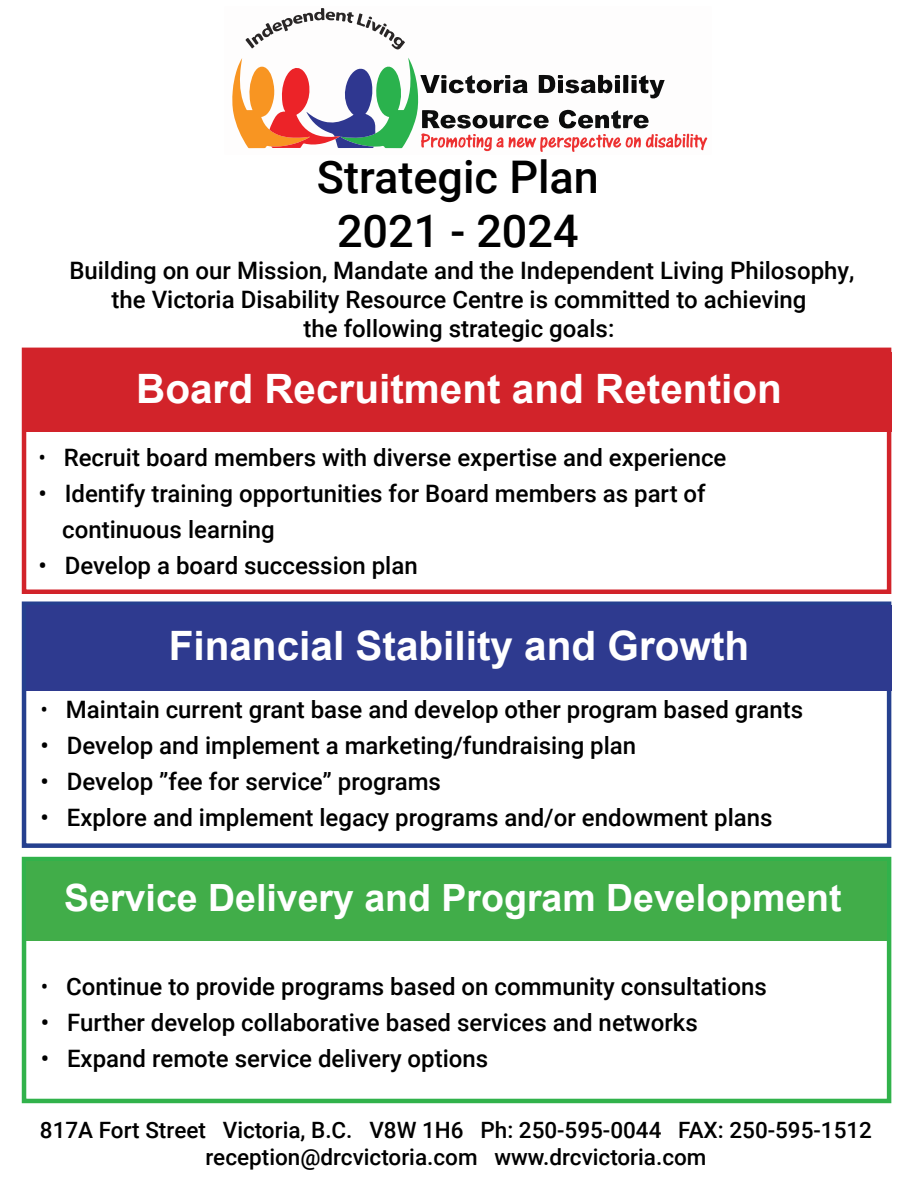
<style>
.page{position:relative;width:918px;height:1188px;background:#fff}
.page>*{position:absolute;margin:0;border:0;box-sizing:border-box;transform-origin:0 0}
.t1{font:500 45px/54px "Roboto";color:#000;text-align:center}
.t2{font:700 40.5px "Arial";color:#fff}
.t3{font:700 37.5px "Arial";color:#fff}
.t4{font:500 24px/28.8px "Roboto";color:#000;text-align:center}
.t5{font:500 22.5px/27px "Roboto";color:#000;text-align:center}
.s1{font-family:"Roboto Slab";font-weight:300}
</style>
<div class="page">
<svg style="left:245px;top:8px;width:160px;height:42px"></svg>
<svg style="left:232px;top:58px;width:476px;height:94px"></svg>
<div style="left:22px;top:348px;width:869px;height:246px;border:4px solid #d2232a"></div>
<div style="left:22px;top:602px;width:869px;height:246px;border:4px solid #25408f"></div>
<div style="left:22px;top:857px;width:869px;height:246px;border:4px solid #31b24b"></div>
<div style="left:26px;top:352px;width:865px;height:80px;background:#d2232a"></div>
<div style="left:26px;top:605px;width:865px;height:85px;background:#2e3a8f"></div>
<div style="left:26px;top:861px;width:861px;height:79px;background:#41ad49"></div>
<h1 class="t1" style="left:317px;top:148px;width:284px">Strategic Plan<br>2021 - 2024</h1>
<p class="t4" style="left:69px;top:256px;width:787px">Building on our Mission, Mandate and the Independent Living Philosophy, the Victoria Disability Resource Centre is committed to achieving<br>the following strategic goals:</p>
<h2 class="t2" style="left:136px;top:361px;width:647px">Board Recruitment and Retention</h2>
<p class="t4" style="left:38px;top:442px;width:690px"><span class="s1">•</span> Recruit board members with diverse expertise and experience</p>
<p class="t4" style="left:62px;top:474px;width:645px;line-height:36px;text-align:left;text-indent:-24px">• Identify training opportunities for Board members as part of continuous learning</p>
<p class="t4" style="left:38px;top:550px;width:381px">• Develop a board succession plan</p>
<h2 class="t2" style="left:169px;top:617px;width:582px">Financial Stability and Growth</h2>
<p class="t4" style="left:41px;top:695px;width:764px"><span class="s1">•</span> Maintain current grant base and develop other program based grants</p>
<p class="t4" style="left:41px;top:731px;width:597px">• Develop and implement a marketing/fundraising plan</p>
<p class="t4" style="left:41px;top:767px;width:402px">• Develop ”fee for service” programs</p>
<p class="t4" style="left:41px;top:803px;width:734px">• Explore and implement legacy programs and/or endowment plans</p>
<h3 class="t3" style="left:64px;top:872px;width:779px">Service Delivery and Program Development</h3>
<p class="t4" style="left:41px;top:971px;width:728px"><span class="s1">•</span> Continue to provide programs based on community consultations</p>
<p class="t4" style="left:41px;top:1007px;width:658px">• Further develop collaborative based services and networks</p>
<p class="t4" style="left:41px;top:1043px;width:449px">• Expand remote service delivery options</p>
<p class="t5" style="left:40px;top:1116px;width:834px">817A Fort Street Victoria, B.C. V8W 1H6 Ph: 250-595-0044 FAX: 250-595-1512 reception@drcvictoria.com www.drcvictoria.com</p>
</div>
